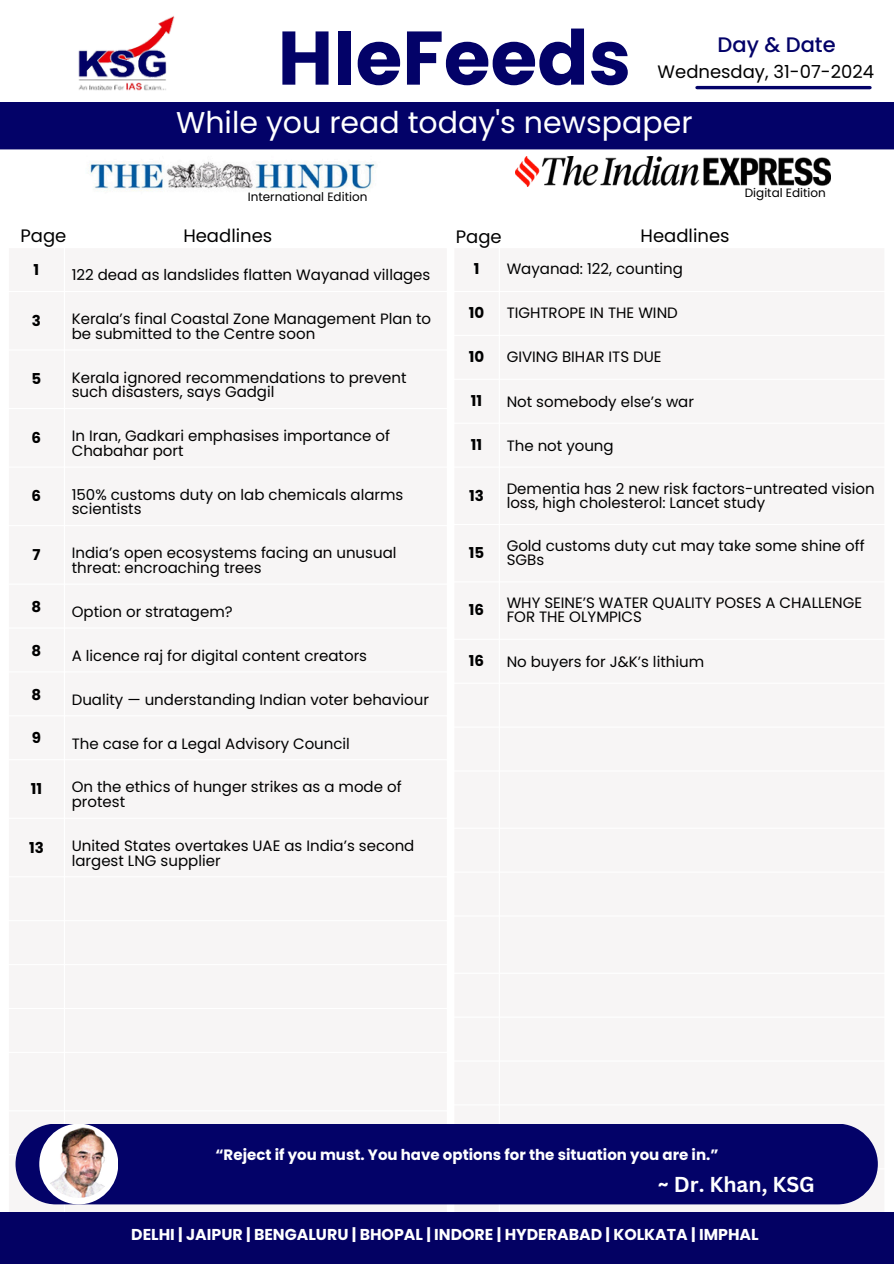
<style>
.page{position:relative;width:894px;height:1264px;background:#fff}
.page>*{position:absolute;margin:0;border:0;box-sizing:border-box;transform-origin:0 0}
.t1{font:700 75.75px "Poppins";color:#030268}
.t2{font:30px "Poppins";color:#fff}
.t3{font:700 21px "Canva Sans";color:#fff}
.t4{font:500 21px "Poppins";color:#030268}
.t5{font:18px "Poppins";color:#000}
.t6{font:700 15.75px "Poppins";color:#fff}
.t7{font:15px/14.7px "Poppins";color:#000}
.t8{font:700 15px "Poppins";color:#fff}
.t9{font:700 15px "Poppins";color:#000}
.t10{font:12px "Poppins";color:#000}
</style>
<div class="page">
<img style="left:515px;top:156px;width:315px;height:30px">
<div style="left:15px;top:1123px;width:862px;height:81px;background:#030268;border-radius:40px"></div>
<div style="left:39px;top:1123px;width:79px;height:81px;background:#fff;border-radius:50%"></div>
<img style="left:43px;top:1126px;width:71px;height:71px;border-radius:50%">
<img style="left:78px;top:16px;width:97px;height:75px">
<div style="left:0;top:102px;width:893px;height:47px;background:#030268"></div>
<hr style="left:696px;top:86px;width:173px;height:3px;background:#030268">
<img style="left:89px;top:161px;width:287px;height:30px">
<div style="left:0;top:1211px;width:893px;height:52px;background:#030163"></div>
<p class="t1" style="left:277px;top:5px;width:355px">HIeFeeds</p>
<p class="t2" style="left:176px;top:101px;width:518px">While you read today's newspaper</p>
<p class="t4" style="left:717px;top:30px;width:120px">Day &amp; Date</p>
<h6 class="t5" style="left:657px;top:59px;width:218px">Wednesday, 31-07-2024</h6>
<p class="t10" style="left:248px;top:188px;width:121px">International Edition</p>
<p class="t5" style="left:21px;top:223px;width:47px">Page</p>
<p class="t5" style="left:183px;top:223px;width:90px">Headlines</p>
<p class="t5" style="left:455px;top:224px;width:47px">Page</p>
<p class="t5" style="left:640px;top:223px;width:90px">Headlines</p>
<h5 class="t10" style="left:744px;top:184px;width:83px">Digital Edition</h5>
<h1 class="t9" style="left:34px;top:259px;width:7px">1</h1>
<h3 class="t7" style="left:72px;top:268px;width:360px">122 dead as landslides flatten Wayanad villages</h3>
<h4 class="t9" style="left:32px;top:310px;width:11px">3</h4>
<h2 class="t7" style="left:72px;top:311px;width:361px">Kerala’s final Coastal Zone Management Plan to be submitted to the Centre soon</h2>
<p class="t9" style="left:32px;top:368px;width:11px">5</p>
<p class="t7" style="left:72px;top:370px;width:336px">Kerala ignored recommendations to prevent such disasters, says Gadgil</p>
<p class="t9" style="left:32px;top:427px;width:11px">6</p>
<p class="t7" style="left:72px;top:428px;width:320px">In Iran, Gadkari emphasises importance of<br>Chabahar port</p>
<h4 class="t9" style="left:32px;top:485px;width:11px">6</h4>
<h4 class="t7" style="left:72px;top:487px;width:333px">150% customs duty on lab chemicals alarms scientists</h4>
<h4 class="t9" style="left:32px;top:544px;width:10px">7</h4>
<h4 class="t7" style="left:72px;top:545px;width:326px">India’s open ecosystems facing an unusual threat: encroaching trees</h4>
<p class="t9" style="left:32px;top:596px;width:11px">8</p>
<p class="t7" style="left:72px;top:604px;width:162px">Option or stratagem?</p>
<p class="t9" style="left:32px;top:640px;width:11px">8</p>
<p class="t7" style="left:72px;top:648px;width:297px">A licence raj for digital content creators</p>
<p class="t9" style="left:32px;top:683px;width:11px">8</p>
<p class="t7" style="left:72px;top:692px;width:358px">Duality — understanding Indian voter behaviour</p>
<p class="t9" style="left:32px;top:727px;width:11px">9</p>
<p class="t7" style="left:72px;top:736px;width:280px">The case for a Legal Advisory Council</p>
<p class="t9" style="left:31px;top:778px;width:13px">11</p>
<p class="t7" style="left:72px;top:779px;width:331px">On the ethics of hunger strikes as a mode of protest</p>
<p class="t9" style="left:29px;top:836px;width:16px">13</p>
<p class="t7" style="left:72px;top:838px;width:344px">United States overtakes UAE as India’s second largest LNG supplier</p>
<p class="t9" style="left:473px;top:258px;width:7px">1</p>
<p class="t7" style="left:506px;top:261px;width:178px">Wayanad: 122, counting</p>
<p class="t9" style="left:468px;top:302px;width:17px">10</p>
<p class="t7" style="left:506px;top:305px;width:173px">TIGHTROPE IN THE WIND</p>
<p class="t9" style="left:468px;top:346px;width:17px">10</p>
<p class="t7" style="left:506px;top:349px;width:156px">GIVING BIHAR ITS DUE</p>
<p class="t9" style="left:471px;top:390px;width:13px">11</p>
<p class="t7" style="left:506px;top:394px;width:189px">Not somebody else’s war</p>
<p class="t9" style="left:471px;top:434px;width:13px">11</p>
<p class="t7" style="left:506px;top:438px;width:108px">The not young</p>
<p class="t9" style="left:469px;top:485px;width:16px">13</p>
<p class="t7" style="left:506px;top:481px;width:369px;line-height:14px">Dementia has 2 new risk factors-untreated vision loss, high cholesterol: Lancet study</p>
<p class="t9" style="left:468px;top:542px;width:17px">15</p>
<p class="t7" style="left:506px;top:539px;width:359px;line-height:14px">Gold customs duty cut may take some shine off<br>SGBs</p>
<p class="t9" style="left:469px;top:599px;width:17px">16</p>
<p class="t7" style="left:506px;top:596px;width:357px;line-height:14px">WHY SEINE’S WATER QUALITY POSES A CHALLENGE<br>FOR THE OLYMPICS</p>
<p class="t9" style="left:469px;top:650px;width:17px">16</p>
<p class="t7" style="left:506px;top:654px;width:199px">No buyers for J&amp;K’s lithium</p>
<h3 class="t8" style="left:215px;top:1144px;width:504px">“Reject if you must. You have options for the situation you are in.”</h3>
<p class="t3" style="left:657px;top:1169px;width:158px">~ Dr. Khan, KSG</p>
<p class="t6" style="left:131px;top:1223px;width:629px">DELHI | JAIPUR | BENGALURU | BHOPAL | INDORE | HYDERABAD | KOLKATA | IMPHAL</p>
</div>
